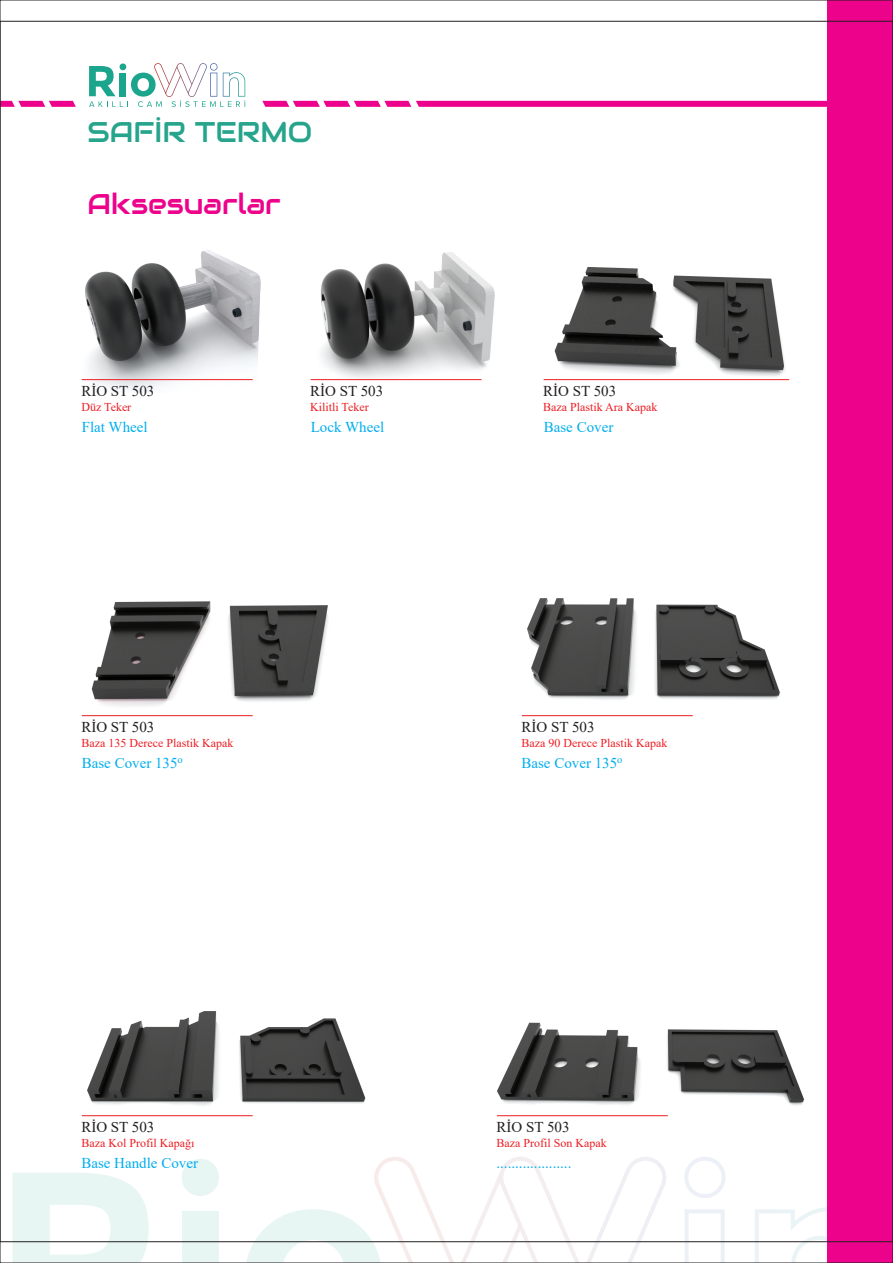
<style>
.page{position:relative;width:893px;height:1263px;background:#fff}
.page>*{position:absolute;margin:0;border:0;box-sizing:border-box;transform-origin:0 0}
.t1{font:28.5px "Audiowide";color:#ed028c}
.t2{font:28.5px "Audiowide";color:#26a48c}
.t3{font:15px "Times New Roman";color:#00aeef}
.t4{font:15px "Times New Roman";color:#231f20}
.t5{font:12px "Times New Roman";color:#ee1d23}
</style>
<div class="page">
<img style="left:527px;top:598px;width:253px;height:102px">
<img style="left:91px;top:601px;width:237px;height:105px">
<img style="left:544px;top:267px;width:246px;height:114px">
<img style="left:310px;top:252px;width:185px;height:129px">
<img style="left:81px;top:250px;width:179px;height:141px">
<svg style="left:667px;top:1159px;width:160px;height:102px"></svg>
<svg style="left:182px;top:1159px;width:37px;height:37px"></svg>
<svg style="left:12px;top:1173px;width:147px;height:88px"></svg>
<div style="left:182px;top:1211px;width:36px;height:52px;background:#e8f6f3"></div>
<svg style="left:245px;top:1157px;width:422px;height:104px"></svg>
<div style="left:827px;top:0;width:66px;height:1263px;background:#ed028c"></div>
<svg style="left:89px;top:63px;width:156px;height:44px"></svg>
<svg style="left:262px;top:101px;width:565px;height:6px"></svg>
<svg style="left:2px;top:101px;width:74px;height:6px"></svg>
<hr style="left:82px;top:379px;width:171px;height:1px;background:#ee1d23">
<hr style="left:82px;top:715px;width:171px;height:1px;background:#ee1d23">
<hr style="left:522px;top:715px;width:171px;height:1px;background:#ee1d23">
<hr style="left:311px;top:379px;width:170px;height:1px;background:#ee1d23">
<hr style="left:544px;top:379px;width:245px;height:1px;background:#ee1d23">
<hr style="left:82px;top:1115px;width:171px;height:1px;background:#ee1d23">
<hr style="left:497px;top:1115px;width:171px;height:1px;background:#ee1d23">
<img style="left:87px;top:1011px;width:279px;height:95px">
<img style="left:497px;top:1022px;width:308px;height:83px">
<h1 class="t2" style="left:88px;top:113px;width:226px">SAFİR TERMO</h1>
<h1 class="t1" style="left:88px;top:185px;width:195px">Aksesuarlar</h1>
<p class="t4" style="left:81px;top:380px;width:75px">RİO ST 503</p>
<p class="t5" style="left:81px;top:399px;width:51px">Düz Teker</p>
<p class="t4" style="left:310px;top:380px;width:75px">RİO ST 503</p>
<p class="t5" style="left:310px;top:399px;width:60px">Kilitli Teker</p>
<p class="t4" style="left:543px;top:380px;width:75px">RİO ST 503</p>
<p class="t5" style="left:543px;top:399px;width:116px">Baza Plastik Ara Kapak</p>
<p class="t3" style="left:82px;top:416px;width:67px">Flat Wheel</p>
<p class="t3" style="left:311px;top:416px;width:75px">Lock Wheel</p>
<p class="t3" style="left:544px;top:416px;width:71px">Base Cover</p>
<p class="t4" style="left:81px;top:716px;width:75px">RİO ST 503</p>
<p class="t5" style="left:81px;top:735px;width:153px">Baza 135 Derece Plastik Kapak</p>
<p class="t4" style="left:521px;top:716px;width:75px">RİO ST 503</p>
<p class="t5" style="left:521px;top:735px;width:147px">Baza 90 Derece Plastik Kapak</p>
<p class="t3" style="left:82px;top:752px;width:103px">Base Cover 135<sup>o</sup></p>
<p class="t3" style="left:521px;top:752px;width:103px">Base Cover 135<sup>o</sup></p>
<p class="t4" style="left:81px;top:1117px;width:75px">RİO ST 503</p>
<p class="t5" style="left:81px;top:1135px;width:114px">Baza Kol Profil Kapağı</p>
<p class="t4" style="left:496px;top:1116px;width:75px">RİO ST 503</p>
<p class="t5" style="left:496px;top:1135px;width:112px">Baza Profil Son Kapak</p>
<p class="t3" style="left:81px;top:1152px;width:118px">Base Handle Cover</p>
<p class="t3" style="left:496px;top:1152px;width:76px">....................</p>
</div>
